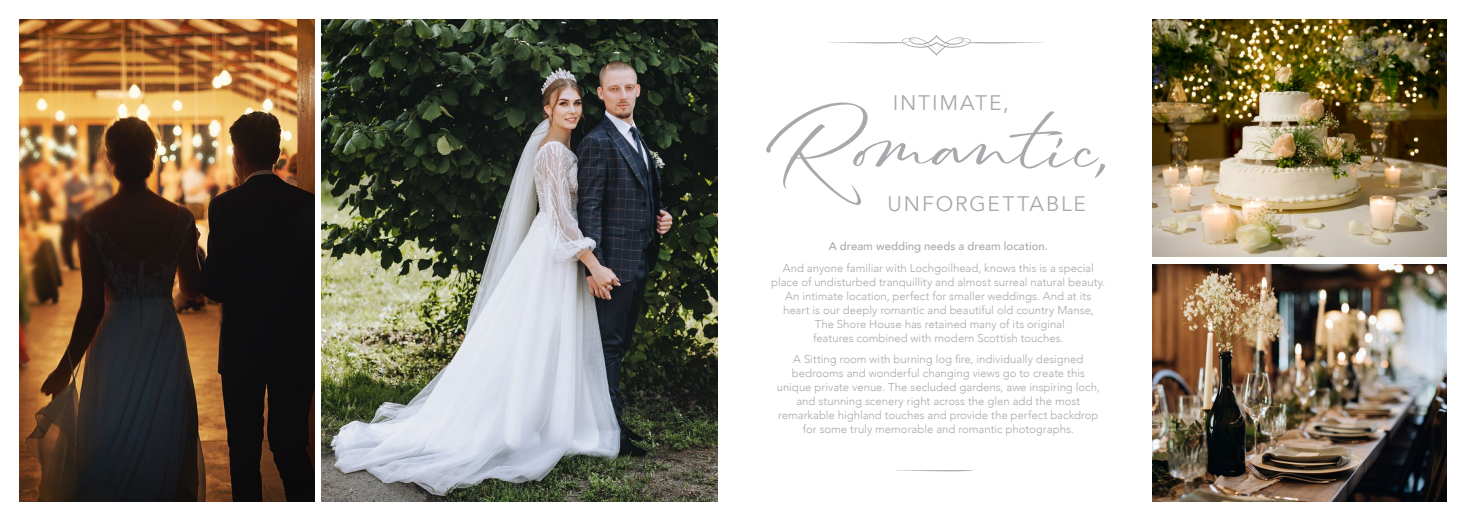
<style>
.page{position:relative;width:1474px;height:521px;background:#fff}
.page>*{position:absolute;margin:0;border:0;box-sizing:border-box;transform-origin:0 0}
.t1{font:60.38px "Parlare";color:#a8a9ad}
.t2{font:21px "Avenir";letter-spacing:.09em;color:#a8a9ad}
.t3{font:300 11.38px/14px "Avenir";color:#a8a9ad;text-align:center}
.t4{font:500 11.38px "Avenir";color:#a8a9ad}
</style>
<div class="page">
<img style="left:20px;top:20px;width:294px;height:481px">
<img style="left:1152px;top:264px;width:294px;height:237px">
<img style="left:1152px;top:20px;width:294px;height:237px">
<svg style="left:829px;top:35px;width:215px;height:21px"></svg>
<svg style="left:895px;top:469px;width:79px;height:2px"></svg>
<img style="left:322px;top:20px;width:395px;height:481px">
<p class="t2" style="left:892px;top:91px;width:118px">INTIMATE,</p>
<p class="t1" style="left:763px;top:113px;width:347px">Romantic,</p>
<p class="t4" style="left:828px;top:237px;width:221px">A dream wedding needs a dream location.</p>
<p class="t3" style="left:771px;top:261px;width:336px">And anyone familiar with Lochgoilhead, knows this is a special place of undisturbed tranquillity and almost surreal natural beauty.<br>An intimate location, perfect for smaller weddings. And at its heart is our deeply romantic and beautiful old country Manse,<br>The Shore House has retained many of its original<br>features combined with modern Scottish touches.</p>
<p class="t3" style="left:776px;top:352px;width:325px">A Sitting room with burning log fire, individually designed bedrooms and wonderful changing views go to create this unique private venue. The secluded gardens, awe inspiring loch, and stunning scenery right across the glen add the most remarkable highland touches and provide the perfect backdrop for some truly memorable and romantic photographs.</p>
<p class="t2" style="left:887px;top:191px;width:200px">UNFORGETTABLE</p>
</div>
